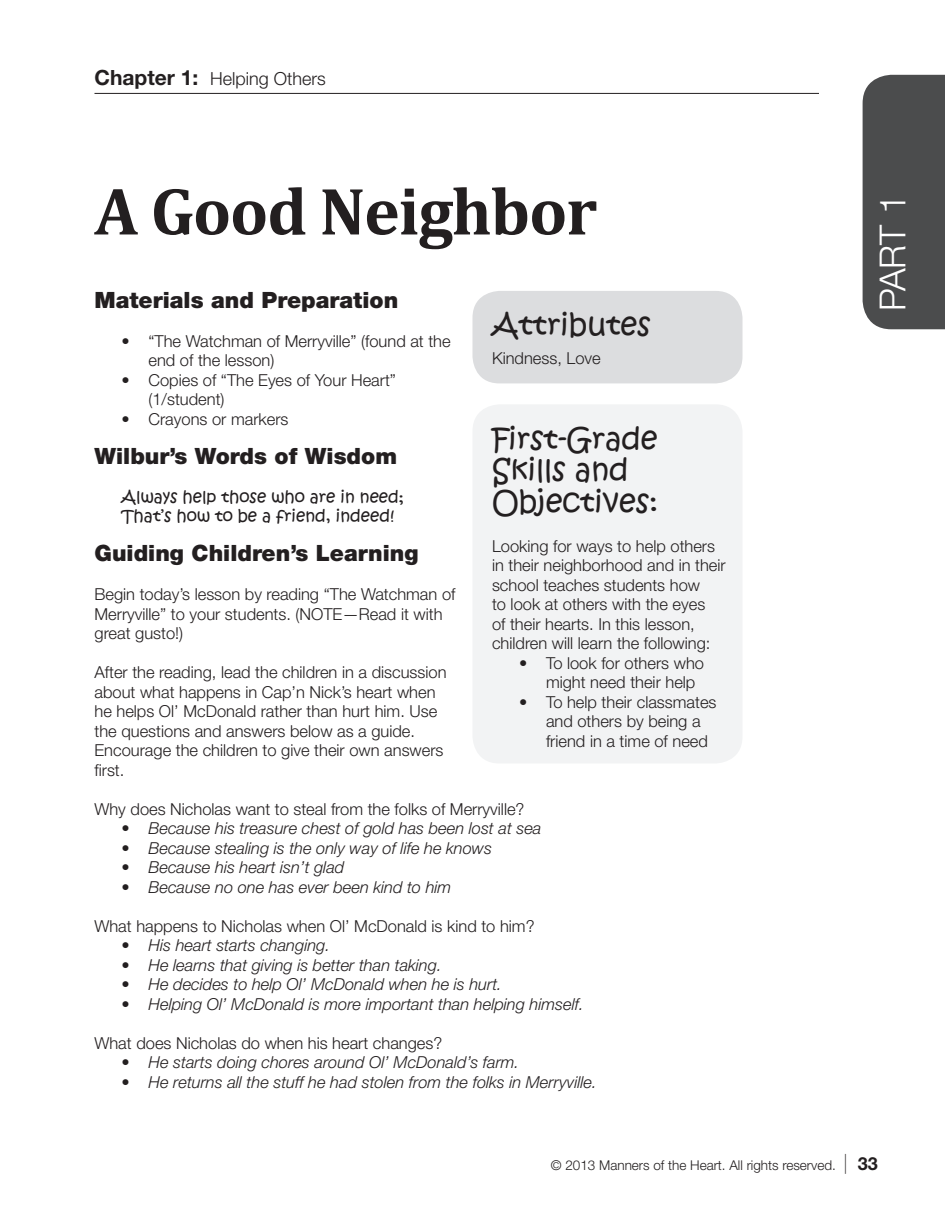
<style>
.page{position:relative;width:945px;height:1215px;background:#fff}
.page>*{position:absolute;margin:0;border:0;box-sizing:border-box;transform-origin:0 0}
.t1{font:700 67.5px "Cambria";letter-spacing:-.02em;color:#231f20}
.t2{font:300 36px "Helvetica Neue";color:#fff}
.t3{font:30px/31.5px "Kristen ITC";color:#231f20}
.t4{font:900 22.5px "Helvetica Neue";color:#231f20}
.t5{font:300 18px "Helvetica Neue";color:#231f20}
.Bullets_-_Indent__No{font:300 16.5px/19.5px "Helvetica Neue";color:#231f20}
.t6{font:italic 300 16.5px "Helvetica Neue";color:#231f20}
.t7{font:16.5px "Kristen ITC";color:#231f20}
.t8{font:300 13.5px "Helvetica Neue";color:#231f20}
.s1{font-weight:700;font-size:21px}
.s2{font-family:"Walkway";font-weight:600;font-size:27px}
.s3{font-weight:700;font-size:18px}
</style>
<div class="page">
<div style="left:863px;top:75px;width:82px;height:254px;background:#4b4c4d"></div>
<div style="left:472px;top:291px;width:270px;height:92px;background:#dcdddf;border-radius:27px"></div>
<div style="left:472px;top:404px;width:270px;height:359px;background:#f2f3f4;border-radius:27px"></div>
<hr style="left:94px;top:93px;width:725px;height:1px;background:#231f20">
<p class="t5" style="left:94px;top:67px;width:233px"><span class="s1">Chapter 1:</span> Helping Others</p>
<p class="t1" style="left:94px;top:164px;width:504px">A Good Neighbor</p>
<p class="t4" style="left:94px;top:286px;width:305px">Materials and Preparation</p>
<p class="t3" style="left:492px;top:310px;width:160px">Attributes</p>
<p class="Bullets_-_Indent__No" style="left:492px;top:348px;width:110px">Kindness, Love</p>
<p class="Bullets_-_Indent__No" style="left:148px;top:331px;width:304px;text-indent:-27px">• “The Watchman of Merryville” (found at the end of the lesson)</p>
<p class="Bullets_-_Indent__No" style="left:148px;top:370px;width:249px;text-indent:-27px">• Copies of “The Eyes of Your Heart” (1/student)</p>
<p class="Bullets_-_Indent__No" style="left:122px;top:409px;width:168px">• Crayons or markers</p>
<p class="t4" style="left:94px;top:442px;width:304px">Wilbur’s Words of Wisdom</p>
<p class="t7" style="left:122px;top:486px;width:284px">Always help those who are in need;</p>
<p class="t7" style="left:122px;top:505px;width:274px">That’s how to be a friend, indeed!</p>
<p class="t4" style="left:94px;top:540px;width:326px">Guiding Children’s Learning</p>
<p class="Bullets_-_Indent__No" style="left:94px;top:584px;width:362px">Begin today’s lesson by reading “The Watchman of<br>Merryville” to your students. (NOTE—Read it with great gusto!)</p>
<p class="Bullets_-_Indent__No" style="left:94px;top:662px;width:354px">After the reading, lead the children in a discussion about what happens in Cap’n Nick’s heart when he helps Ol’ McDonald rather than hurt him. Use the questions and answers below as a guide.<br>Encourage the children to give their own answers first.</p>
<p class="Bullets_-_Indent__No" style="left:94px;top:799px;width:431px">Why does Nicholas want to steal from the folks of Merryville?</p>
<p class="t6" style="left:122px;top:819px;width:422px">• Because his treasure chest of gold has been lost at sea</p>
<p class="t6" style="left:122px;top:838px;width:372px">• Because stealing is the only way of life he knows</p>
<p class="t6" style="left:122px;top:858px;width:224px">• Because his heart isn’t glad</p>
<p class="t6" style="left:122px;top:877px;width:331px">• Because no one has ever been kind to him</p>
<p class="Bullets_-_Indent__No" style="left:94px;top:916px;width:442px">What happens to Nicholas when Ol’ McDonald is kind to him?</p>
<p class="t6" style="left:122px;top:936px;width:210px">• His heart starts changing.</p>
<p class="t6" style="left:122px;top:955px;width:322px">• He learns that giving is better than taking.</p>
<p class="t6" style="left:122px;top:975px;width:382px">• He decides to help Ol’ McDonald when he is hurt.</p>
<p class="t6" style="left:122px;top:994px;width:464px">• Helping Ol’ McDonald is more important than helping himself.</p>
<p class="Bullets_-_Indent__No" style="left:94px;top:1033px;width:349px">What does Nicholas do when his heart changes?</p>
<p class="t6" style="left:122px;top:1053px;width:399px">• He starts doing chores around Ol’ McDonald’s farm.</p>
<p class="t6" style="left:122px;top:1072px;width:477px">• He returns all the stuff he had stolen from the folks in Merryville.</p>
<p class="t3" style="left:492px;top:424px;width:167px">First-Grade<br>Skills and</p>
<p class="t3" style="left:492px;top:487px;width:168px">Objectives:</p>
<p class="Bullets_-_Indent__No" style="left:492px;top:536px;width:235px">Looking for ways to help others in their neighborhood and in their school teaches students how<br>to look at others with the eyes<br>of their hearts. In this lesson, children will learn the following:</p>
<p class="Bullets_-_Indent__No" style="left:546px;top:653px;width:160px;text-indent:-27px">• To look for others who might need their help</p>
<p class="Bullets_-_Indent__No" style="left:546px;top:692px;width:172px;text-indent:-27px">• To help their classmates and others by being a friend in a time of need</p>
<h2 class="t2" style="left:871px;top:311px;width:118px;rotate:-90deg">PART 1</h2>
<p class="t8" style="left:551px;top:1157px;width:328px">© 2013 Manners of the Heart. All rights reserved. <span class="s2">|</span> <span class="s3">33</span></p>
</div>
